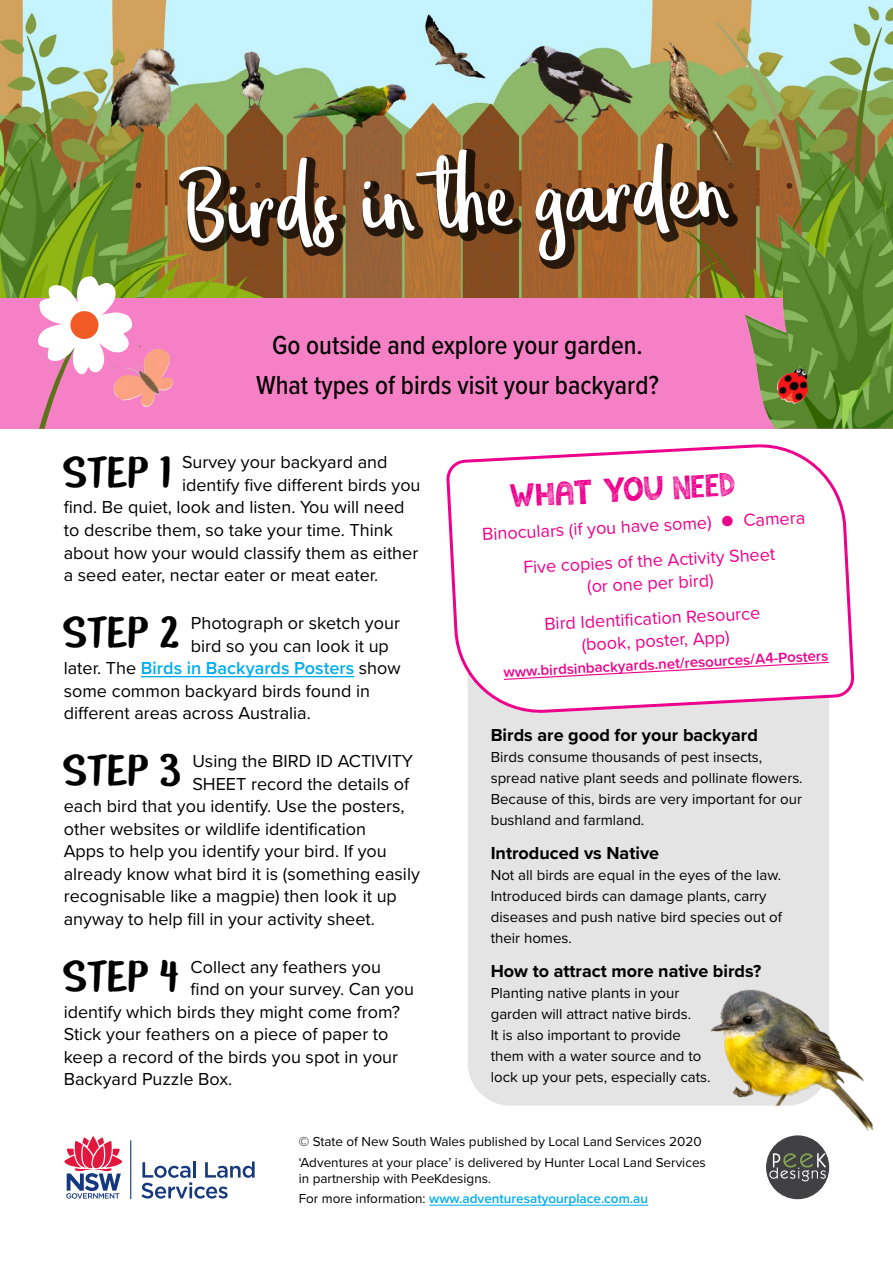
<style>
.page{position:relative;width:893px;height:1263px;background:#fff}
.page>*{position:absolute;margin:0;border:0;box-sizing:border-box;transform-origin:0 0}
.t1{font:108px "Eufoniem One";color:#fff}
.t2{font:44.85px "Cavorting";color:#000}
.t3{font:500 27px/39.8px "Proxima Nova Cond";color:#000;text-align:center}
.t4{font:24px "campkid";color:#ed008c}
.t5{font:18px "Proxima Nova";color:#000}
.t6{font:18px/35.2px "Proxima Nova";color:#ed008c;text-align:center}
.t7{font:700 18px "Proxima Nova";color:#000}
.t8{font:600 18px "Proxima Nova";color:#00adf0}
.t9{font:15px/21px "Proxima Nova";color:#000}
.t10{font:600 15px "Proxima Nova";color:#ed008c}
.t11{font:13.5px/20.4px "Proxima Nova";color:#000}
.s1{font-weight:400;color:#000}
.s2{font-weight:600;color:#00adf0}
</style>
<div class="page">
<img style="left:0;top:0;width:893px;height:298px">
<div style="left:0;top:298px;width:893px;height:131px;background:#f680c6"></div>
<svg style="left:39px;top:374px;width:44px;height:55px"></svg>
<hr style="left:141px;top:676px;width:213px;height:1px;background:#00adf0">
<div style="left:179px;top:144px;width:558px;height:125px;background:#000;opacity:.75"></div>
<svg style="left:64px;top:1136px;width:59px;height:62px"></svg>
<hr style="left:130px;top:1140px;width:1px;height:59px;background:#15397f">
<svg style="left:141px;top:1161px;width:114px;height:37px"></svg>
<hr style="left:429px;top:1205px;width:219px;height:1px;background:#00adf0">
<div style="left:766px;top:1135px;width:63px;height:64px;background:#414042;border-radius:50%"></div>
<svg style="left:769px;top:1153px;width:57px;height:28px"></svg>
<img style="left:38px;top:276px;width:94px;height:98px">
<img style="left:112px;top:346px;width:62px;height:61px">
<img style="left:745px;top:206px;width:148px;height:223px">
<img style="left:776px;top:366px;width:32px;height:38px">
<div style="left:468px;top:512px;width:361px;height:594px;background:#e4e4e4;border-radius:43px"></div>
<svg style="left:446px;top:444px;width:407px;height:269px"></svg>
<img style="left:710px;top:989px;width:164px;height:161px">
<h1 class="t1" style="left:177px;top:150px;width:553px;rotate:-2deg">Birds in the garden</h1>
<h3 class="t3" style="left:256px;top:325px;width:404px">Go outside and explore your garden.<br>What types of birds visit your backyard?</h3>
<h2 class="t2" style="left:64px;top:444px;width:109px">STEP 1</h2>
<p class="t5" style="left:182px;top:449px;width:207px">Survey your backyard and</p>
<p class="t5" style="left:182px;top:472px;width:240px">identify five different birds you</p>
<p class="t5" style="left:64px;top:494px;width:342px">find. Be quiet, look and listen. You will need</p>
<p class="t5" style="left:64px;top:517px;width:331px">to describe them, so take your time. Think</p>
<p class="t5" style="left:64px;top:539px;width:356px">about how your would classify them as either</p>
<p class="t5" style="left:64px;top:562px;width:316px">a seed eater, nectar eater or meat eater.</p>
<h2 class="t2" style="left:64px;top:605px;width:118px">STEP 2</h2>
<p class="t5" style="left:191px;top:610px;width:211px">Photograph or sketch your</p>
<p class="t5" style="left:191px;top:632px;width:200px">bird so you can look it up</p>
<p class="t8" style="left:64px;top:655px;width:338px"><span class="s1">later. The</span> Birds in Backyards Posters <span class="s1">show</span></p>
<p class="t5" style="left:64px;top:677px;width:308px">some common backyard birds found in</p>
<p class="t5" style="left:64px;top:700px;width:249px">different areas across Australia.</p>
<h2 class="t2" style="left:64px;top:743px;width:119px">STEP 3</h2>
<p class="t5" style="left:192px;top:748px;width:222px">Using the BIRD ID ACTIVITY</p>
<p class="t5" style="left:192px;top:770px;width:218px">SHEET record the details of</p>
<p class="t5" style="left:64px;top:793px;width:342px">each bird that you identify. Use the posters,</p>
<p class="t5" style="left:64px;top:815px;width:304px">other websites or wildlife identification</p>
<p class="t5" style="left:64px;top:838px;width:325px">Apps to help you identify your bird. If you</p>
<p class="t5" style="left:64px;top:860px;width:358px">already know what bird it is (something easily</p>
<p class="t5" style="left:64px;top:883px;width:335px">recognisable like a magpie) then look it up</p>
<p class="t5" style="left:64px;top:905px;width:313px">anyway to help fill in your activity sheet.</p>
<h2 class="t2" style="left:64px;top:948px;width:117px">STEP 4</h2>
<p class="t5" style="left:191px;top:953px;width:192px">Collect any feathers you</p>
<p class="t5" style="left:191px;top:976px;width:225px">find on your survey. Can you</p>
<p class="t5" style="left:64px;top:998px;width:338px">identify which birds they might come from?</p>
<p class="t5" style="left:64px;top:1021px;width:326px">Stick your feathers on a piece of paper to</p>
<p class="t5" style="left:64px;top:1043px;width:336px">keep a record of the birds you spot in your</p>
<p class="t5" style="left:64px;top:1066px;width:170px">Backyard Puzzle Box.</p>
<h3 class="t4" style="left:510px;top:481px;width:226px;rotate:-3deg">what you need</h3>
<p class="t6" style="left:481px;top:516px;width:325px;rotate:-3deg">Binoculars (if you have some) ● Camera<br>Five copies of the Activity Sheet</p>
<p class="t6" style="left:541px;top:570px;width:218px;rotate:-3deg">(or one per bird)<br>Bird Identifi cation Resource</p>
<p class="t6" style="left:581px;top:626px;width:150px;rotate:-3deg">(book, poster, App)</p>
<p class="t10" style="left:503px;top:661px;width:327px;rotate:-3deg">www.birdsinbackyards.net/resources/A4-Posters</p>
<p class="t7" style="left:491px;top:722px;width:269px">Birds are good for your backyard</p>
<p class="t9" style="left:491px;top:746px;width:314px">Birds consume thousands of pest insects, spread native plant seeds and pollinate flowers.<br>Because of this, birds are very important for our bushland and farmland.</p>
<p class="t7" style="left:491px;top:840px;width:170px">Introduced vs Native</p>
<p class="t9" style="left:491px;top:864px;width:293px">Not all birds are equal in the eyes of the law.<br>Introduced birds can damage plants, carry diseases and push native bird species out of their homes.</p>
<p class="t7" style="left:491px;top:957px;width:272px">How to attract more native birds?</p>
<p class="t9" style="left:491px;top:982px;width:221px">Planting native plants in your garden will attract native birds.<br>It is also important to provide them with a water source and to lock up your pets, especially cats.</p>
<p class="t11" style="left:299px;top:1131px;width:409px">© State of New South Wales published by Local Land Services 2020 ‘Adventures at your place’ is delivered by Hunter Local Land Services</p>
<p class="t11" style="left:299px;top:1167px;width:351px">in partnership with PeeKdesigns.<br>For more information: <span class="s2">www.adventuresatyourplace.com.au</span></p>
</div>
